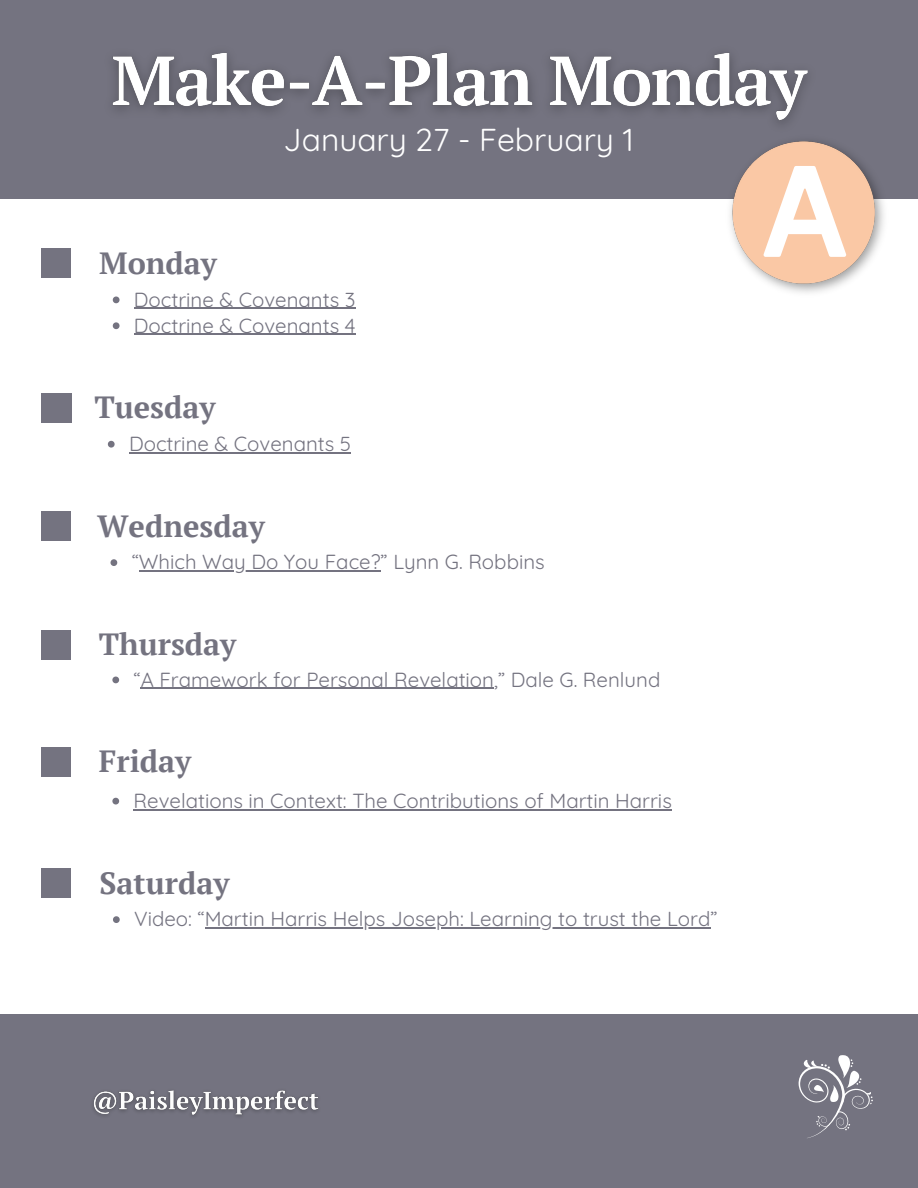
<style>
.page{position:relative;width:918px;height:1188px;background:#fff}
.page>*{position:absolute;margin:0;border:0;box-sizing:border-box;transform-origin:0 0}
.t1{font:31.8px "Quicksand";color:#fff}
.t2{font:700 30.6px "PT Serif";color:#747380}
.t3{font:20.4px "Quicksand";color:#747380}
</style>
<div class="page">
<div style="left:0;top:1014px;width:918px;height:174px;background:#747380"></div>
<svg style="left:798px;top:1055px;width:75px;height:84px"></svg>
<div style="left:41px;top:249px;width:30px;height:29px;background:#747380"></div>
<svg style="left:113px;top:297px;width:7px;height:6px"></svg>
<hr style="left:134px;top:308px;width:221px;height:1px;background:#747380">
<svg style="left:113px;top:322px;width:7px;height:7px"></svg>
<hr style="left:134px;top:334px;width:222px;height:1px;background:#747380">
<div style="left:41px;top:630px;width:30px;height:29px;background:#747380"></div>
<svg style="left:112px;top:677px;width:7px;height:6px"></svg>
<hr style="left:141px;top:688px;width:353px;height:1px;background:#747380">
<div style="left:41px;top:393px;width:31px;height:30px;background:#747380"></div>
<svg style="left:108px;top:441px;width:7px;height:7px"></svg>
<hr style="left:129px;top:452px;width:222px;height:1px;background:#747380">
<div style="left:41px;top:747px;width:30px;height:30px;background:#747380"></div>
<svg style="left:112px;top:798px;width:7px;height:6px"></svg>
<hr style="left:134px;top:809px;width:538px;height:1px;background:#747380">
<div style="left:41px;top:511px;width:30px;height:30px;background:#747380"></div>
<svg style="left:111px;top:559px;width:6px;height:7px"></svg>
<hr style="left:139px;top:571px;width:242px;height:1px;background:#747380">
<div style="left:41px;top:868px;width:30px;height:30px;background:#747380"></div>
<svg style="left:113px;top:916px;width:7px;height:7px"></svg>
<hr style="left:205px;top:928px;width:505px;height:1px;background:#747380">
<div style="left:0;top:0;width:917px;height:199px;background:#747380"></div>
<img style="left:730px;top:142px;width:154px;height:151px">
<svg style="left:764px;top:166px;width:82px;height:91px"></svg>
<img style="left:93px;top:1090px;width:225px;height:27px">
<img style="left:112px;top:53px;width:703px;height:89px">
<p class="t1" style="left:284px;top:119px;width:352px">January 27 - February 1</p>
<h3 class="t2" style="left:99px;top:242px;width:119px">Monday</h3>
<p class="t3" style="left:134px;top:286px;width:223px">Doctrine &amp; Covenants 3</p>
<p class="t3" style="left:134px;top:312px;width:223px">Doctrine &amp; Covenants 4</p>
<p class="t2" style="left:94px;top:387px;width:123px">Tuesday</p>
<h2 class="t3" style="left:129px;top:431px;width:223px">Doctrine &amp; Covenants 5</h2>
<p class="t2" style="left:97px;top:505px;width:169px">Wednesday</p>
<h2 class="t3" style="left:132px;top:549px;width:415px">“Which Way Do You Face?” Lynn G. Robbins</h2>
<h2 class="t2" style="left:99px;top:623px;width:139px">Thursday</h2>
<p class="t3" style="left:134px;top:666px;width:528px">“A Framework for Personal Revelation,” Dale G. Renlund</p>
<p class="t2" style="left:99px;top:741px;width:94px">Friday</p>
<h2 class="t3" style="left:134px;top:787px;width:540px">Revelations in Context: The Contributions of Martin Harris</h2>
<h2 class="t2" style="left:99px;top:862px;width:132px">Saturday</h2>
<p class="t3" style="left:134px;top:906px;width:585px">Video: “Martin Harris Helps Joseph: Learning to trust the Lord”</p>
</div>
